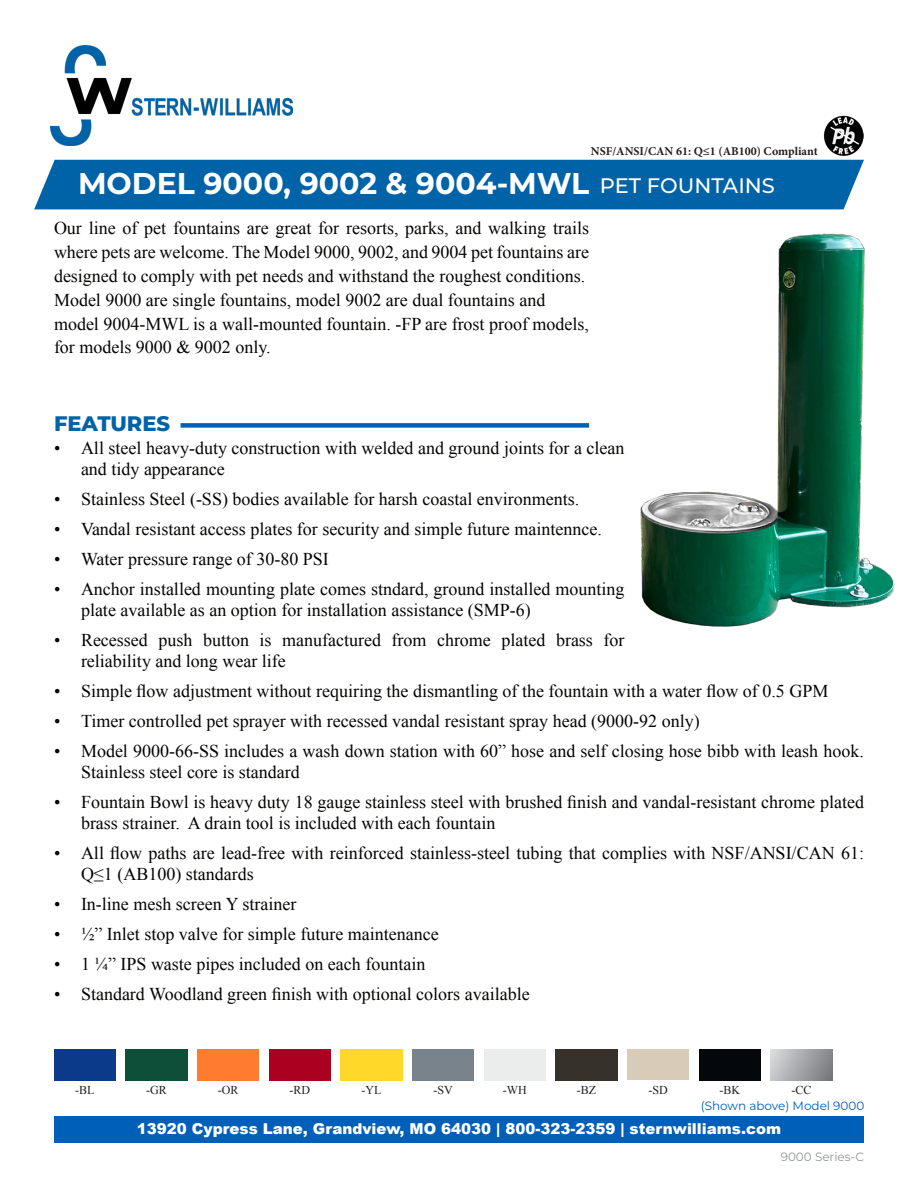
<style>
.page{position:relative;width:918px;height:1188px;background:#fff}
.page>*{position:absolute;margin:0;border:0;box-sizing:border-box;transform-origin:0 0}
.t1{font:100 30px "Montserrat";color:#fff}
.t2{font:100 21px "Montserrat";color:#0163a7}
.t3{font:18px/21px "Times New Roman";color:#040503}
.t4{font:900 15px "Arial";color:#fff}
.t5{font:700 12px "Minion Pro";color:#231f20}
.t6{font:12px "Times New Roman";color:#231f20}
.t7{font:100 12px "Montserrat";color:#005fb9}
.t8{font:100 12px "Montserrat";color:#939598}
.s1{font-weight:500;font-size:21px}
</style>
<div class="page">
<div style="left:54px;top:1116px;width:810px;height:27px;background:#005fb9"></div>
<div style="left:771px;top:1049px;width:61px;height:31px;background:linear-gradient(to right,#d1d2d4,#7d7f82)"></div>
<img style="left:50px;top:45px;width:243px;height:100px">
<div style="left:34px;top:160px;width:830px;height:49px;background:#0163a7"></div>
<div style="left:181px;top:423px;width:408px;height:5px;background:#005fb9"></div>
<div style="left:269px;top:1049px;width:61px;height:31px;background:#ab0020"></div>
<div style="left:341px;top:1049px;width:61px;height:31px;background:#ffd829"></div>
<div style="left:54px;top:1049px;width:61px;height:31px;background:#0b3a8a"></div>
<div style="left:699px;top:1049px;width:62px;height:31px;background:#04070c"></div>
<div style="left:126px;top:1049px;width:61px;height:31px;background:#0e4f39"></div>
<div style="left:197px;top:1049px;width:62px;height:31px;background:#ff7b30"></div>
<div style="left:556px;top:1049px;width:61px;height:31px;background:#36312b"></div>
<div style="left:627px;top:1049px;width:62px;height:31px;background:#d8ccb8"></div>
<img style="left:640px;top:233px;width:255px;height:394px">
<img style="left:823px;top:115px;width:41px;height:40px">
<p class="t5" style="left:591px;top:143px;width:229px">NSF/ANSI/CAN 61: Q≤1 (AB100) Compliant</p>
<h1 class="t1" style="left:78px;top:164px;width:698px">MODEL 9000, 9002 &amp; 9004-MWL <span class="s1">PET FOUNTAINS</span></h1>
<p class="t3" style="left:54px;top:215px;width:537px;line-height:24px">Our line of pet fountains are great for resorts, parks, and walking trails where pets are welcome. The Model 9000, 9002, and 9004 pet fountains are designed to comply with pet needs and withstand the roughest conditions.<br>Model 9000 are single fountains, model 9002 are dual fountains and model 9004-MWL is a wall-mounted fountain. -FP are frost proof models, for models 9000 &amp; 9002 only.</p>
<p class="t2" style="left:54px;top:409px;width:118px">FEATURES</p>
<p class="t3" style="left:81px;top:437px;width:545px;text-indent:-27px">• All steel heavy-duty construction with welded and ground joints for a clean and tidy appearance</p>
<p class="t3" style="left:54px;top:489px;width:527px">• Stainless Steel (-SS) bodies available for harsh coastal environments.</p>
<p class="t3" style="left:54px;top:519px;width:549px">• Vandal resistant access plates for security and simple future maintennce.</p>
<p class="t3" style="left:54px;top:549px;width:276px">• Water pressure range of 30-80 PSI</p>
<p class="t3" style="left:81px;top:579px;width:545px;text-indent:-27px">• Anchor installed mounting plate comes stndard, ground installed mounting plate available as an option for installation assistance (SMP-6)</p>
<p class="t3" style="left:81px;top:630px;width:545px;text-indent:-27px">• Recessed push button is manufactured from chrome plated brass for reliability and long wear life</p>
<p class="t3" style="left:54px;top:681px;width:776px">• Simple flow adjustment without requiring the dismantling of the fountain with a water flow of 0.5 GPM</p>
<p class="t3" style="left:54px;top:711px;width:647px">• Timer controlled pet sprayer with recessed vandal resistant spray head (9000-92 only)</p>
<p class="t3" style="left:81px;top:741px;width:784px;text-indent:-27px">• Model 9000-66-SS includes a wash down station with 60” hose and self closing hose bibb with leash hook.<br>Stainless steel core is standard</p>
<p class="t3" style="left:81px;top:792px;width:785px;text-indent:-27px">• Fountain Bowl is heavy duty 18 gauge stainless steel with brushed finish and vandal-resistant chrome plated brass strainer. A drain tool is included with each fountain</p>
<p class="t3" style="left:81px;top:843px;width:785px;text-indent:-27px">• All flow paths are lead-free with reinforced stainless-steel tubing that complies with NSF/ANSI/CAN 61:<br>Q≤1 (AB100) standards</p>
<p class="t3" style="left:54px;top:894px;width:244px">• In-line mesh screen Y strainer</p>
<p class="t3" style="left:54px;top:924px;width:386px">• ½” Inlet stop valve for simple future maintenance</p>
<p class="t3" style="left:54px;top:954px;width:373px">• 1 ¼” IPS waste pipes included on each fountain</p>
<p class="t3" style="left:54px;top:984px;width:477px">• Standard Woodland green finish with optional colors available</p>
<p class="t6" style="left:75px;top:1082px;width:21px">-BL</p>
<p class="t6" style="left:146px;top:1082px;width:22px">-GR</p>
<p class="t6" style="left:218px;top:1082px;width:22px">-OR</p>
<p class="t6" style="left:289px;top:1082px;width:22px">-RD</p>
<p class="t6" style="left:362px;top:1082px;width:21px">-YL</p>
<p class="t6" style="left:434px;top:1082px;width:21px">-SV</p>
<p class="t6" style="left:503px;top:1082px;width:25px">-WH</p>
<p class="t6" style="left:577px;top:1082px;width:21px">-BZ</p>
<p class="t6" style="left:648px;top:1082px;width:21px">-SD</p>
<p class="t6" style="left:720px;top:1082px;width:22px">-BK</p>
<p class="t6" style="left:792px;top:1082px;width:22px">-CC</p>
<p class="t7" style="left:701px;top:1098px;width:165px">(Shown above) Model 9000</p>
<p class="t4" style="left:137px;top:1118px;width:646px">13920 Cypress Lane, Grandview, MO 64030 | 800-323-2359 | sternwilliams.com</p>
<p class="t8" style="left:781px;top:1149px;width:85px">9000 Series-C</p>
</div>
